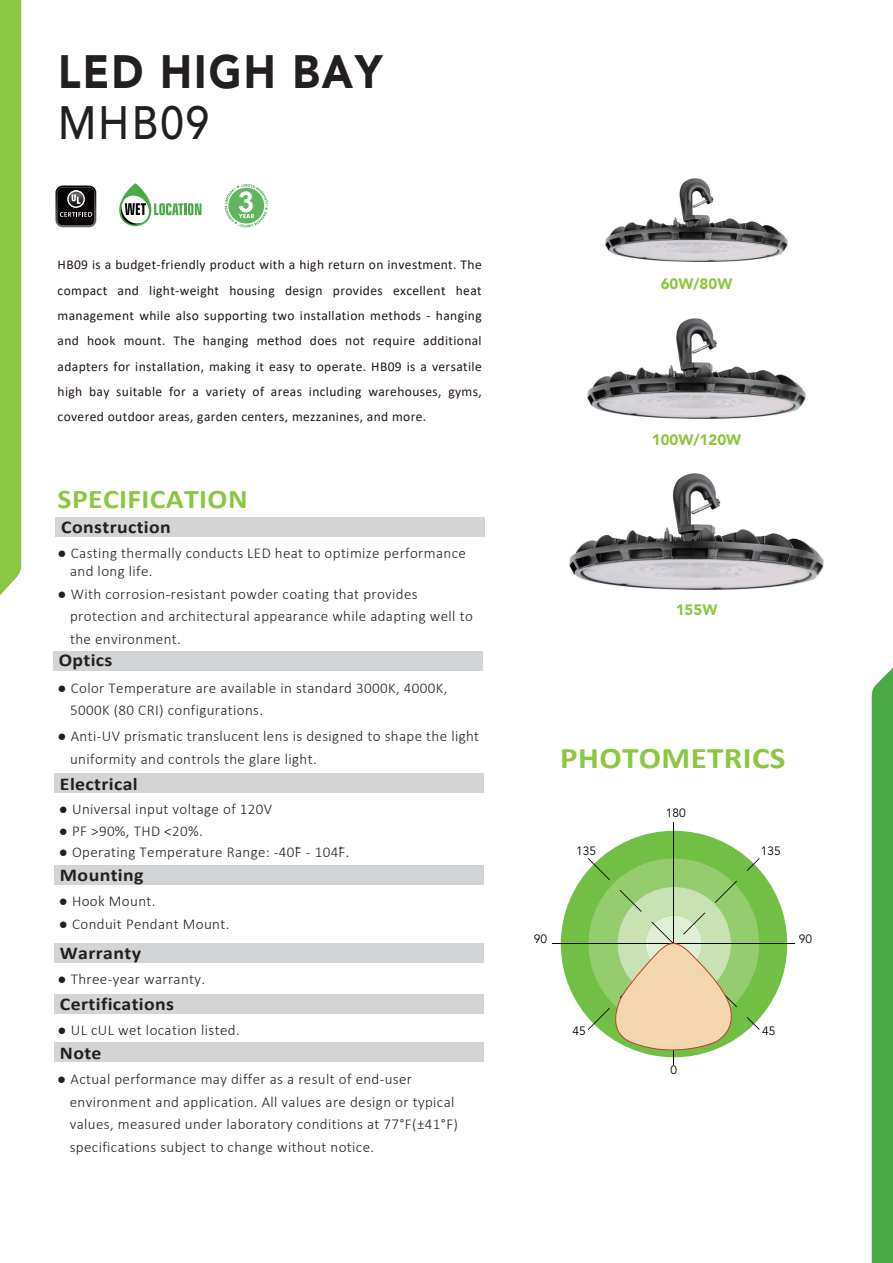
<style>
.page{position:relative;width:893px;height:1263px;background:#fff}
.page>*{position:absolute;margin:0;border:0;box-sizing:border-box;transform-origin:0 0}
.t1{font:900 46.35px "Avenir LT Std";letter-spacing:.05em;color:#231f20;scale:.91 1}
.t2{font:500 46.35px "Avenir LT Std";letter-spacing:.05em;color:#231f20;scale:.91 1}
.t3{font:700 30px "Calibri";letter-spacing:.01em;color:#8cc642;scale:1.1 1}
.t4{font:700 28.8px "Arial";color:#fff}
.t5{font:700 27px "Calibri";letter-spacing:.015em;color:#8cc642;scale:1.1 1}
.t6{font:700 18px "Calibri";letter-spacing:.02em;color:#231f20;scale:1.1 1}
.t7{font:300 15px/22.5px "Calibri";letter-spacing:.025em;color:#231f20}
.t8{font:900 15px "Avenir LT Std";color:#8cc642}
.t9{font:13.5px/25.3px "Calibri";letter-spacing:.03em;color:#211814;text-align:justify}
.t10{font:12px "Avenir LT Std";color:#070404}
.s1{font-family:"Arial";font-weight:400}
</style>
<div class="page">
<div style="left:872px;top:668px;width:21px;height:595px;background:#4baa47"></div>
<div style="left:0;top:0;width:21px;height:595px;background:#8cc642"></div>
<div style="left:55px;top:517px;width:430px;height:19px;background:#d3d4d5"></div>
<div style="left:53px;top:651px;width:429px;height:20px;background:#d3d4d5"></div>
<div style="left:54px;top:773px;width:430px;height:20px;background:#d3d4d5"></div>
<div style="left:54px;top:943px;width:430px;height:20px;background:#d3d4d5"></div>
<div style="left:54px;top:994px;width:430px;height:20px;background:#d3d4d5"></div>
<div style="left:54px;top:1042px;width:430px;height:20px;background:#d3d4d5"></div>
<div style="left:54px;top:865px;width:430px;height:20px;background:#d3d4d5"></div>
<img style="left:605px;top:178px;width:183px;height:84px">
<img style="left:587px;top:318px;width:219px;height:101px">
<img style="left:569px;top:473px;width:255px;height:117px">
<svg style="left:119px;top:183px;width:82px;height:43px"></svg>
<svg style="left:55px;top:186px;width:41px;height:41px;background:#373435"></svg>
<svg style="left:224px;top:184px;width:44px;height:44px"></svg>
<div style="left:561px;top:831px;width:226px;height:226px;background:#71bf44;border-radius:50%"></div>
<hr style="left:553px;top:943px;width:242px;height:1px;background:#070404">
<hr style="left:673px;top:823px;width:1px;height:242px;background:#070404">
<svg style="left:588px;top:858px;width:172px;height:200px"></svg>
<h1 class="t1" style="left:58px;top:44px;width:358px">LED HIGH BAY</h1>
<h1 class="t2" style="left:58px;top:96px;width:168px">MHB09</h1>
<h3 class="t4" style="left:238px;top:182px;width:18px">3</h3>
<p class="t9" style="left:58px;top:252px;width:426px">HB09 is a budget-friendly product with a high return on investment. The compact and light-weight housing design provides excellent heat management while also supporting two installation methods - hanging and hook mount. The hanging method does not require additional adapters for installation, making it easy to operate. HB09 is a versatile high bay suitable for a variety of areas including warehouses, gyms, covered outdoor areas, garden centers, mezzanines, and more.</p>
<h3 class="t5" style="left:58px;top:479px;width:174px">SPECIFICATION</h3>
<p class="t6" style="left:61px;top:514px;width:101px">Construction</p>
<p class="t7" style="left:70px;top:544px;width:397px;line-height:18px;text-indent:-13px"><span class="s1">●</span> Casting thermally conducts LED heat to optimize performance and long life.</p>
<p class="t7" style="left:70px;top:582px;width:404px;text-indent:-13px"><span class="s1">●</span> With corrosion-resistant powder coating that provides protection and architectural appearance while adapting well to the environment.</p>
<p class="t7" style="left:70px;top:676px;width:379px;text-indent:-13px"><span class="s1">●</span> Color Temperature are available in standard 3000K, 4000K,<br>5000K (80 CRI) configurations.</p>
<p class="t7" style="left:70px;top:725px;width:411px;text-indent:-13px"><span class="s1">●</span> Anti-UV prismatic translucent lens is designed to shape the light uniformity and controls the glare light.</p>
<p class="t7" style="left:59px;top:798px;width:215px"><span class="s1">●</span> Universal input voltage of 120V</p>
<p class="t7" style="left:59px;top:819px;width:145px"><span class="s1">●</span> PF &gt;90%, THD &lt;20%.</p>
<p class="t7" style="left:59px;top:841px;width:292px"><span class="s1">●</span> Operating Temperature Range: -40˚F - 104˚F.</p>
<p class="t6" style="left:59px;top:648px;width:50px">Optics</p>
<p class="t6" style="left:60px;top:771px;width:72px">Electrical</p>
<p class="t6" style="left:60px;top:863px;width:77px">Mounting</p>
<p class="t7" style="left:59px;top:890px;width:98px"><span class="s1">●</span> Hook Mount.</p>
<p class="t7" style="left:59px;top:913px;width:172px"><span class="s1">●</span> Conduit Pendant Mount.</p>
<p class="t6" style="left:60px;top:940px;width:75px">Warranty</p>
<p class="t6" style="left:60px;top:991px;width:105px">Certifications</p>
<p class="t6" style="left:60px;top:1040px;width:39px">Note</p>
<p class="t7" style="left:58px;top:967px;width:149px"><span class="s1">●</span> Three-year warranty.</p>
<p class="t7" style="left:58px;top:1018px;width:184px"><span class="s1">●</span> UL cUL wet location listed.</p>
<p class="t7" style="left:70px;top:1068px;width:390px;text-indent:-13px"><span class="s1">●</span> Actual performance may differ as a result of end-user environment and application. All values are design or typical values, measured under laboratory conditions at 77°F(±41°F) specifications subject to change without notice.</p>
<p class="t8" style="left:661px;top:275px;width:73px">60W/80W</p>
<p class="t8" style="left:652px;top:430px;width:91px">100W/120W</p>
<p class="t8" style="left:676px;top:601px;width:43px">155W</p>
<h2 class="t3" style="left:560px;top:736px;width:206px">PHOTOMETRICS</h2>
<p class="t10" style="left:666px;top:806px;width:22px">180</p>
<p class="t10" style="left:576px;top:844px;width:22px">135</p>
<p class="t10" style="left:761px;top:844px;width:22px">135</p>
<p class="t10" style="left:534px;top:932px;width:15px">90</p>
<p class="t10" style="left:799px;top:932px;width:15px">90</p>
<p class="t10" style="left:572px;top:1024px;width:15px">45</p>
<p class="t10" style="left:762px;top:1024px;width:15px">45</p>
<p class="t10" style="left:670px;top:1063px;width:8px">0</p>
</div>
